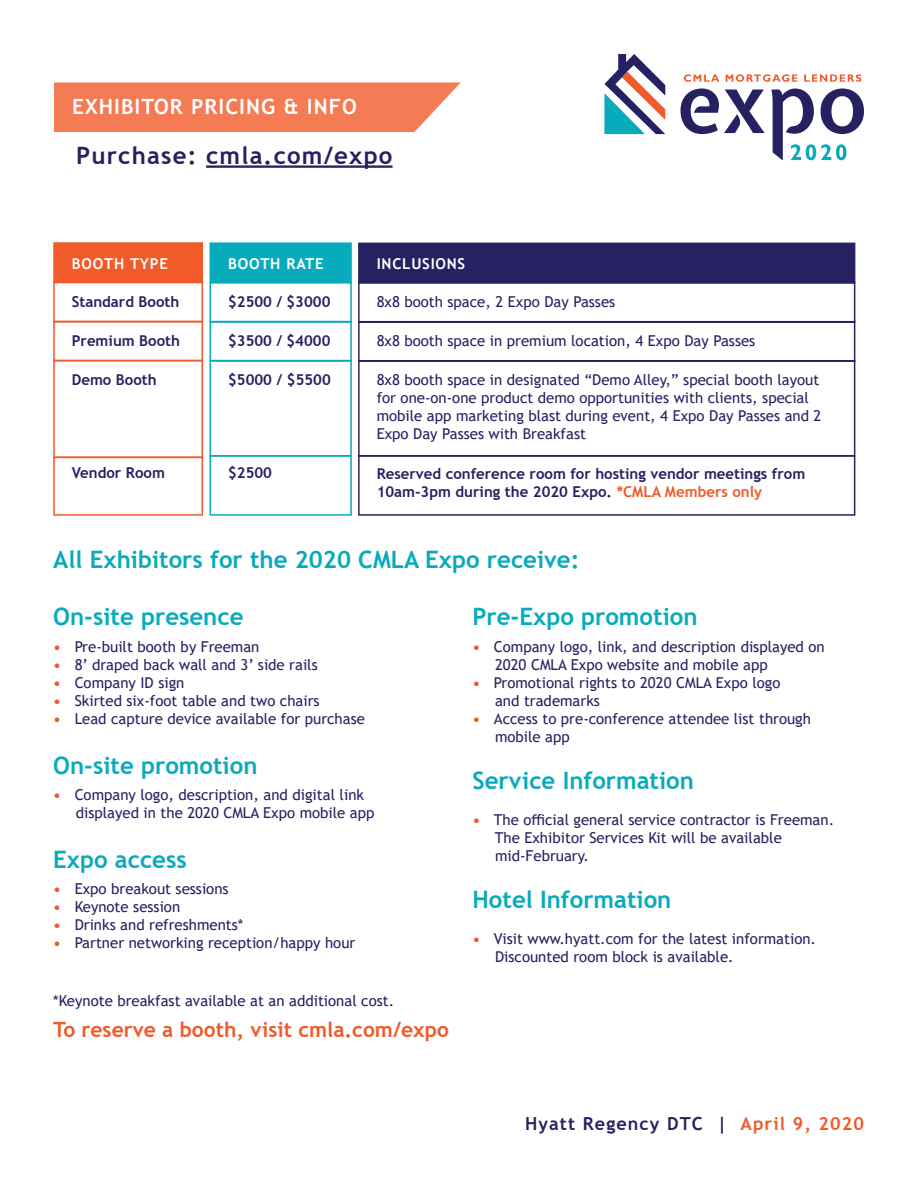
<style>
.page{position:relative;width:918px;height:1188px;background:#fff}
.page>*{position:absolute;margin:0;border:0;box-sizing:border-box;transform-origin:0 0}
.t1{font:700 24px "Trebuchet MS";color:#08abbc}
.t2{font:700 24px "Trebuchet MS";letter-spacing:.05em;color:#262262}
.t3{font:700 21px "Trebuchet MS";color:#f15a29}
.t4{font:700 21px "Trebuchet MS";letter-spacing:.05em;color:#fff}
.t5{font:700 18px "Trebuchet MS";letter-spacing:.06em;color:#262262}
.t6{font:15px/18px "Trebuchet MS";color:#262262}
.t7{font:700 15px/18px "Trebuchet MS";color:#262262}
.t8{font:700 15px "Trebuchet MS";letter-spacing:.05em;color:#fff}
.s1{color:#f15a29}
.s2{font-weight:700;color:#f15a29}
</style>
<div class="page">
<svg style="left:54px;top:82px;width:407px;height:50px;background:#f4835f"></svg>
<div style="left:53px;top:242px;width:150px;height:41px;background:#f15a29;border:2px solid #f15a29"></div>
<div style="left:53px;top:282px;width:150px;height:41px;border:2px solid #f15a29"></div>
<div style="left:53px;top:321px;width:150px;height:41px;border:2px solid #f15a29"></div>
<div style="left:53px;top:360px;width:150px;height:98px;border:2px solid #f15a29"></div>
<svg style="left:684px;top:74px;width:35px;height:8px"></svg>
<svg style="left:726px;top:74px;width:71px;height:8px"></svg>
<svg style="left:804px;top:74px;width:57px;height:8px"></svg>
<svg style="left:680px;top:89px;width:85px;height:45px"></svg>
<svg style="left:771px;top:89px;width:93px;height:72px"></svg>
<svg style="left:604px;top:54px;width:61px;height:80px"></svg>
<div style="left:210px;top:242px;width:142px;height:41px;background:#08abbc;border:2px solid #08abbc"></div>
<div style="left:210px;top:282px;width:142px;height:41px;border:2px solid #08abbc"></div>
<div style="left:210px;top:321px;width:142px;height:41px;border:2px solid #08abbc"></div>
<div style="left:210px;top:360px;width:142px;height:97px;border:2px solid #08abbc"></div>
<div style="left:358px;top:243px;width:497px;height:41px;background:#262262"></div>
<div style="left:358px;top:282px;width:497px;height:41px;border:2px solid #262262"></div>
<div style="left:358px;top:321px;width:497px;height:41px;border:2px solid #262262"></div>
<div style="left:358px;top:360px;width:497px;height:97px;border:2px solid #262262"></div>
<div style="left:53px;top:457px;width:150px;height:59px;border:2px solid #f15a29"></div>
<div style="left:210px;top:455px;width:142px;height:61px;border:2px solid #08abbc"></div>
<div style="left:358px;top:455px;width:497px;height:61px;border:2px solid #262262"></div>
<hr style="left:206px;top:165px;width:187px;height:3px;background:#262262">
<h2 class="t4" style="left:72px;top:93px;width:286px">EXHIBITOR PRICING &amp; INFO</h2>
<h1 class="t2" style="left:76px;top:140px;width:318px">Purchase: cmla.com/expo</h1>
<p class="t8" style="left:72px;top:254px;width:98px">BOOTH TYPE</p>
<p class="t7" style="left:72px;top:293px;width:109px">Standard Booth</p>
<p class="t7" style="left:72px;top:331px;width:110px">Premium Booth</p>
<p class="t7" style="left:72px;top:370px;width:86px">Demo Booth</p>
<p class="t8" style="left:228px;top:254px;width:97px">BOOTH RATE</p>
<p class="t7" style="left:228px;top:293px;width:104px">$2500 / $3000</p>
<p class="t7" style="left:228px;top:331px;width:104px">$3500 / $4000</p>
<p class="t7" style="left:228px;top:370px;width:104px">$5000 / $5500</p>
<p class="t8" style="left:377px;top:254px;width:90px">INCLUSIONS</p>
<p class="t6" style="left:377px;top:293px;width:240px">8x8 booth space, 2 Expo Day Passes</p>
<p class="t6" style="left:377px;top:332px;width:380px">8x8 booth space in premium location, 4 Expo Day Passes</p>
<p class="t6" style="left:377px;top:371px;width:446px">8x8 booth space in designated “Demo Alley,” special booth layout for one-on-one product demo opportunities with clients, special mobile app marketing blast during event, 4 Expo Day Passes and 2<br>Expo Day Passes with Breakfast</p>
<p class="t7" style="left:72px;top:464px;width:95px">Vendor Room</p>
<p class="t7" style="left:228px;top:464px;width:45px">$2500</p>
<p class="t7" style="left:377px;top:464px;width:430px">Reserved conference room for hosting vendor meetings from<br>10am-3pm during the 2020 Expo. <span class="s1">*CMLA Members only</span></p>
<h1 class="t1" style="left:53px;top:544px;width:528px">All Exhibitors for the 2020 CMLA Expo receive:</h1>
<h1 class="t1" style="left:473px;top:601px;width:227px">Pre-Expo promotion</h1>
<p class="t6" style="left:495px;top:638px;width:331px;text-indent:-23px"><span class="s2">•</span> Company logo, link, and description displayed on<br>2020 CMLA Expo website and mobile app</p>
<p class="t6" style="left:495px;top:674px;width:287px;text-indent:-23px"><span class="s2">•</span> Promotional rights to 2020 CMLA Expo logo and trademarks</p>
<p class="t6" style="left:495px;top:710px;width:317px;text-indent:-23px"><span class="s2">•</span> Access to pre-conference attendee list through mobile app</p>
<h1 class="t1" style="left:472px;top:765px;width:223px">Service Information</h1>
<p class="t6" style="left:495px;top:810px;width:341px;text-indent:-22px"><span class="s2">•</span> The official general service contractor is Freeman.<br>The Exhibitor Services Kit will be available mid-February.</p>
<h1 class="t1" style="left:472px;top:884px;width:200px">Hotel Information</h1>
<p class="t6" style="left:495px;top:929px;width:323px;text-indent:-23px"><span class="s2">•</span> Visit www.hyatt.com for the latest information.<br>Discounted room block is available.</p>
<h1 class="t1" style="left:53px;top:601px;width:192px">On-site presence</h1>
<p class="t6" style="left:53px;top:638px;width:208px"><span class="s2">•</span> Pre-built booth by Freeman</p>
<p class="t6" style="left:53px;top:656px;width:266px"><span class="s2">•</span> 8’ draped back wall and 3’ side rails</p>
<p class="t6" style="left:53px;top:674px;width:133px"><span class="s2">•</span> Company ID sign</p>
<p class="t6" style="left:53px;top:692px;width:268px"><span class="s2">•</span> Skirted six-foot table and two chairs</p>
<p class="t6" style="left:53px;top:710px;width:313px"><span class="s2">•</span> Lead capture device available for purchase</p>
<h1 class="t1" style="left:53px;top:751px;width:206px">On-site promotion</h1>
<p class="t6" style="left:76px;top:785px;width:300px;text-indent:-23px"><span class="s2">•</span> Company logo, description, and digital link displayed in the 2020 CMLA Expo mobile app</p>
<h1 class="t1" style="left:53px;top:845px;width:135px">Expo access</h1>
<p class="t6" style="left:53px;top:879px;width:177px"><span class="s2">•</span> Expo breakout sessions</p>
<p class="t6" style="left:53px;top:897px;width:128px"><span class="s2">•</span> Keynote session</p>
<p class="t6" style="left:53px;top:915px;width:192px"><span class="s2">•</span> Drinks and refreshments*</p>
<p class="t6" style="left:53px;top:933px;width:304px"><span class="s2">•</span> Partner networking reception/happy hour</p>
<p class="t6" style="left:53px;top:991px;width:343px">*Keynote breakfast available at an additional cost.</p>
<h2 class="t3" style="left:53px;top:1016px;width:397px">To reserve a booth, visit cmla.com/expo</h2>
<p class="t5" style="left:525px;top:1112px;width:340px">Hyatt Regency DTC | <span class="s1">April 9, 2020</span></p>
</div>
